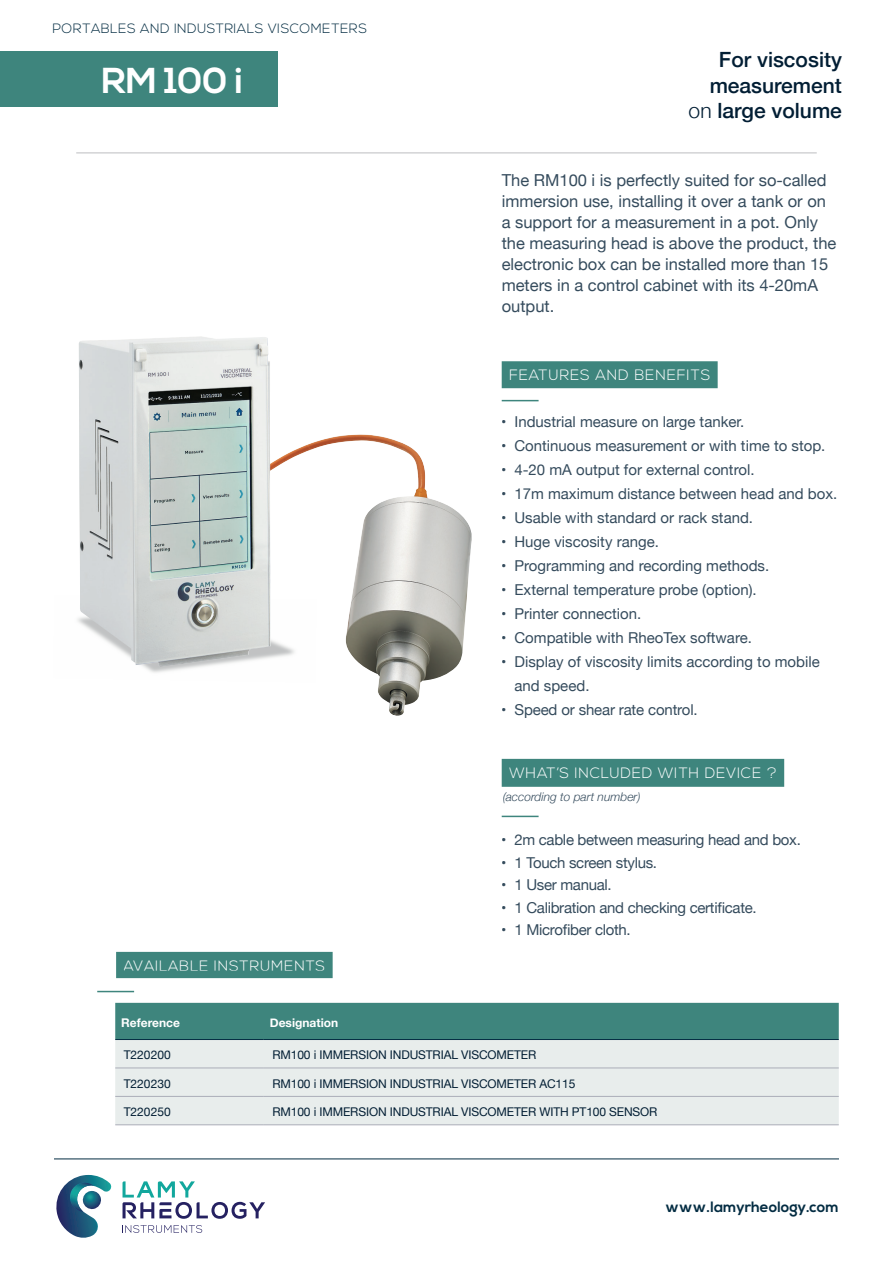
<style>
.page{position:relative;width:893px;height:1263px;background:#fff}
.page>*{position:absolute;margin:0;border:0;box-sizing:border-box;transform-origin:0 0}
.t1{font:700 36px "Nexa";color:#fff}
.t2{font:500 21px/25.5px "Helvetica Neue";color:#021e34;text-align:right}
.t3{font:16.5px/21px "Helvetica Neue";color:#021e34}
.t4{font:15px/24px "Helvetica Neue";color:#021e34}
.t5{font:15px "Helvetica Neue";letter-spacing:-.02em;color:#021e34}
.t6{font:300 15px "Nexa";letter-spacing:.05em;color:#fff}
.t7{font:700 15px "Nexa";color:#032c42}
.t8{font:300 13.5px "Nexa";letter-spacing:.03em;color:#032c42}
.t9{font:12px "Helvetica Neue";letter-spacing:-.01em;color:#021e34}
.t10{font:italic 300 12px "Helvetica Neue";color:#021e34}
.t11{font:700 12px "Helvetica Neue";color:#fff}
.s1{font-weight:300}
</style>
<div class="page">
<svg style="left:125px;top:1225px;width:77px;height:8px"></svg>
<svg style="left:123px;top:1181px;width:142px;height:38px"></svg>
<svg style="left:56px;top:1175px;width:56px;height:63px"></svg>
<hr style="left:54px;top:1159px;width:785px;height:1px;background:#032c42">
<div style="left:0;top:51px;width:278px;height:56px;background:#3e857d"></div>
<hr style="left:76px;top:153px;width:741px;height:1px;background:#bcbdc0">
<hr style="left:502px;top:400px;width:37px;height:1px;background:#3e857d">
<hr style="left:502px;top:816px;width:37px;height:1px;background:#3e857d">
<div style="left:115px;top:1003px;width:724px;height:36px;background:#3e857d"></div>
<div style="left:115px;top:1040px;width:724px;height:84px;background:#e8edec"></div>
<hr style="left:115px;top:1039px;width:149px;height:1px;background:#032c42">
<hr style="left:264px;top:1039px;width:575px;height:1px;background:#032c42">
<hr style="left:115px;top:1068px;width:149px;height:1px;background:#aaadb8">
<hr style="left:264px;top:1068px;width:575px;height:1px;background:#aaadb8">
<hr style="left:115px;top:1096px;width:149px;height:1px;background:#aaadb8">
<hr style="left:264px;top:1096px;width:575px;height:1px;background:#aaadb8">
<hr style="left:115px;top:1124px;width:149px;height:1px;background:#aaadb8">
<hr style="left:264px;top:1124px;width:575px;height:1px;background:#aaadb8">
<svg style="left:116px;top:951px;width:217px;height:28px;background:#4a8c85"></svg>
<hr style="left:97px;top:991px;width:37px;height:1px;background:#3e857d">
<svg style="left:501px;top:361px;width:217px;height:28px;background:#468a82"></svg>
<svg style="left:501px;top:758px;width:284px;height:29px;background:#458a82"></svg>
<img style="left:79px;top:336px;width:393px;height:380px">
<p class="t8" style="left:52px;top:21px;width:316px">PORTABLES AND INDUSTRIALS VISCOMETERS</p>
<h1 class="t1" style="left:101px;top:60px;width:143px">RM 100 i</h1>
<h2 class="t2" style="left:689px;top:46px;width:155px">For viscosity measurement <span class="s1">on</span> large volume</h2>
<p class="t3" style="left:502px;top:171px;width:336px">The RM100 i is perfectly suited for so-called immersion use, installing it over a tank or on a support for a measurement in a pot. Only the measuring head is above the product, the electronic box can be installed more than 15 meters in a control cabinet with its 4-20mA output.</p>
<p class="t6" style="left:509px;top:366px;width:202px">FEATURES AND BENEFITS</p>
<p class="t4" style="left:502px;top:410px;width:244px">• Industrial measure on large tanker.</p>
<p class="t4" style="left:502px;top:434px;width:325px">• Continuous measurement or with time to stop.</p>
<p class="t4" style="left:502px;top:458px;width:254px">• 4-20 mA output for external control.</p>
<p class="t4" style="left:502px;top:482px;width:337px">• 17m maximum distance between head and box.</p>
<p class="t4" style="left:502px;top:506px;width:253px">• Usable with standard or rack stand.</p>
<p class="t4" style="left:502px;top:530px;width:159px">• Huge viscosity range.</p>
<p class="t4" style="left:502px;top:554px;width:269px">• Programming and recording methods.</p>
<p class="t4" style="left:502px;top:578px;width:257px">• External temperature probe (option).</p>
<p class="t4" style="left:502px;top:602px;width:141px">• Printer connection.</p>
<p class="t4" style="left:502px;top:626px;width:252px">• Compatible with RheoTex software.</p>
<p class="t4" style="left:514px;top:650px;width:307px;text-indent:-13px">• Display of viscosity limits according to mobile and speed.</p>
<p class="t4" style="left:502px;top:698px;width:197px">• Speed or shear rate control.</p>
<p class="t6" style="left:509px;top:764px;width:269px">WHAT’S INCLUDED WITH DEVICE ?</p>
<p class="t10" style="left:503px;top:787px;width:139px">(according to part number)</p>
<p class="t6" style="left:124px;top:957px;width:203px">AVAILABLE INSTRUMENTS</p>
<p class="t5" style="left:502px;top:829px;width:301px">• 2m cable between measuring head and box.</p>
<p class="t5" style="left:502px;top:851px;width:157px">• 1 Touch screen stylus.</p>
<p class="t5" style="left:502px;top:874px;width:111px">• 1 User manual.</p>
<p class="t5" style="left:502px;top:896px;width:257px">• 1 Calibration and checking certificate.</p>
<p class="t5" style="left:502px;top:919px;width:131px">• 1 Microfiber cloth.</p>
<p class="t11" style="left:121px;top:1013px;width:60px">Reference</p>
<p class="t11" style="left:270px;top:1013px;width:70px">Designation</p>
<p class="t9" style="left:124px;top:1046px;width:48px">T220200</p>
<p class="t9" style="left:272px;top:1046px;width:265px">RM100 i IMMERSION INDUSTRIAL VISCOMETER</p>
<p class="t9" style="left:124px;top:1075px;width:48px">T220230</p>
<p class="t9" style="left:272px;top:1075px;width:304px">RM100 i IMMERSION INDUSTRIAL VISCOMETER AC115</p>
<p class="t9" style="left:124px;top:1103px;width:48px">T220250</p>
<p class="t9" style="left:272px;top:1103px;width:387px">RM100 i IMMERSION INDUSTRIAL VISCOMETER WITH PT100 SENSOR</p>
<p class="t7" style="left:665px;top:1199px;width:175px">www.lamyrheology.com</p>
</div>
